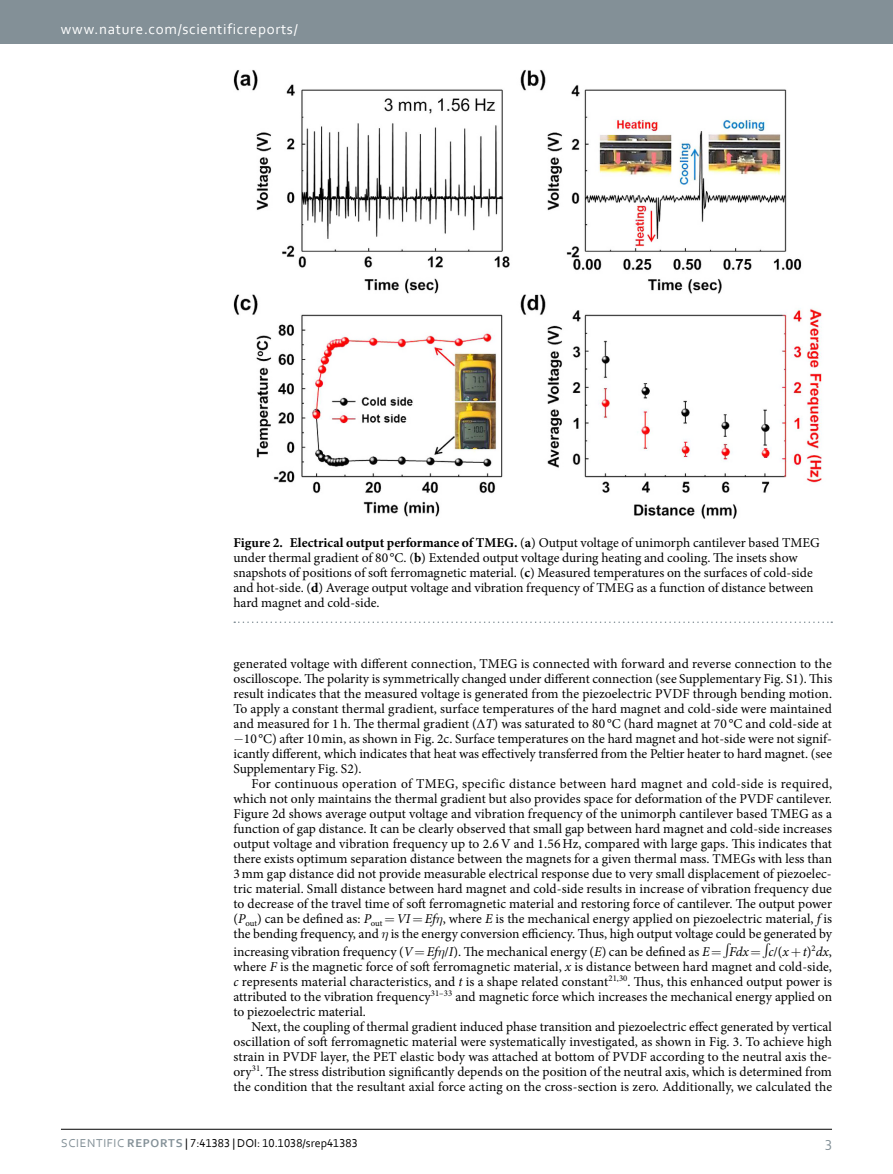
<style>
.page{position:relative;width:893px;height:1174px;background:#fff}
.page>*{position:absolute;margin:0;border:0;box-sizing:border-box;transform-origin:0 0}
.t1{font:15px "Corbel";letter-spacing:.045em;color:#fff}
.t2{font:15px "Corbel";color:#839097}
.t3{font:13.5px/15px "Minion Pro";color:#000;text-align:justify}
.t4{font:12px "Corbel";color:#000}
.s1{font-weight:700}
.s2{font-style:italic}
.s3{color:#839097}
.s4{font-weight:700;color:#839097}
</style>
<div class="page">
<div style="left:0;top:0;width:893px;height:43px;background:#839097"></div>
<hr style="left:61px;top:1129px;width:771px;height:1px;background:#000">
<img style="left:233px;top:70px;width:589px;height:449px">
<svg style="left:234px;top:621px;width:598px;height:2px"></svg>
<p class="t1" style="left:61px;top:19px;width:238px">www.nature.com/scientificreports/</p>
<p class="t3" style="left:233px;top:535px;width:588px;text-align:left"><span class="s1">Figure 2. Electrical output performance of TMEG.</span> (<span class="s1">a</span>) Output voltage of unimorph cantilever based TMEG under thermal gradient of 80 °C. (<span class="s1">b</span>) Extended output voltage during heating and cooling. The insets show snapshots of positions of soft ferromagnetic material. (<span class="s1">c</span>) Measured temperatures on the surfaces of cold-side and hot-side. (<span class="s1">d</span>) Average output voltage and vibration frequency of TMEG as a function of distance between hard magnet and cold-side.</p>
<p class="t3" style="left:233px;top:656px;width:600px">generated voltage with different connection, TMEG is connected with forward and reverse connection to the oscilloscope. The polarity is symmetrically changed under different connection (see Supplementary Fig. S1). This result indicates that the measured voltage is generated from the piezoelectric PVDF through bending motion.<br>To apply a constant thermal gradient, surface temperatures of the hard magnet and cold-side were maintained and measured for 1 h. The thermal gradient (∆<span class="s2">T</span>) was saturated to 80 °C (hard magnet at 70 °C and cold-side at −10 °C) after 10min, as shown in Fig. 2c. Surface temperatures on the hard magnet and hot-side were not signif&shy;icantly different, which indicates that heat was effectively transferred from the Peltier heater to hard magnet. (see Supplementary Fig. S2).</p>
<p class="t3" style="left:233px;top:776px;width:600px;text-indent:18px">For continuous operation of TMEG, specific distance between hard magnet and cold-side is required, which not only maintains the thermal gradient but also provides space for deformation of the PVDF cantilever.<br>Figure 2d shows average output voltage and vibration frequency of the unimorph cantilever based TMEG as a function of gap distance. It can be clearly observed that small gap between hard magnet and cold-side increases output voltage and vibration frequency up to 2.6 V and 1.56Hz, compared with large gaps. This indicates that there exists optimum separation distance between the magnets for a given thermal mass. TMEGs with less than 3mm gap distance did not provide measurable electrical response due to very small displacement of piezoelec&shy;tric material. Small distance between hard magnet and cold-side results in increase of vibration frequency due to decrease of the travel time of soft ferromagnetic material and restoring force of cantilever. The output power (<span class="s2">P</span><sub>out</sub>) can be defined as: <span class="s2">P</span><sub>out</sub> <span class="s2">VI Ef</span> , where <span class="s2">E</span> is the mechanical energy applied on piezoelectric material, <span class="s2">f</span> is the bending frequency, and is the energy conversion efficiency. Thus, high output voltage could be generated by</p>
<p class="t3" style="left:233px;top:944px;width:600px">increasing vibration frequency (<span class="s2">V Ef</span> /<span class="s2">I</span>). The mechanical energy (<span class="s2">E</span>) can be defined as <span class="s2">E</span> ∫<span class="s2">Fdx</span> ∫<span class="s2">c</span>/(<span class="s2">x t</span>)<sup>2</sup><span class="s2">dx</span>, where <span class="s2">F</span> is the magnetic force of soft ferromagnetic material, <span class="s2">x</span> is distance between hard magnet and cold-side, <span class="s2">c</span> represents material characteristics, and <span class="s2">t</span> is a shape related constant<sup>21,30</sup>. Thus, this enhanced output power is attributed to the vibration frequency<sup>31–33</sup> and magnetic force which increases the mechanical energy applied on to piezoelectric material.</p>
<p class="t3" style="left:233px;top:1019px;width:600px;text-indent:18px">Next, the coupling of thermal gradient induced phase transition and piezoelectric effect generated by vertical oscillation of soft ferromagnetic material were systematically investigated, as shown in Fig. 3. To achieve high strain in PVDF layer, the PET elastic body was attached at bottom of PVDF according to the neutral axis the&shy;ory<sup>31</sup>. The stress distribution significantly depends on the position of the neutral axis, which is determined from the condition that the resultant axial force acting on the cross-section is zero. Additionally, we calculated the</p>
<p class="t4" style="left:61px;top:1135px;width:298px"><span class="s3">Scientific</span> <span class="s4">REPORTS</span> | 7:41383 | DOI: 10.1038/srep41383</p>
<p class="t2" style="left:825px;top:1132px;width:8px">3</p>
</div>
